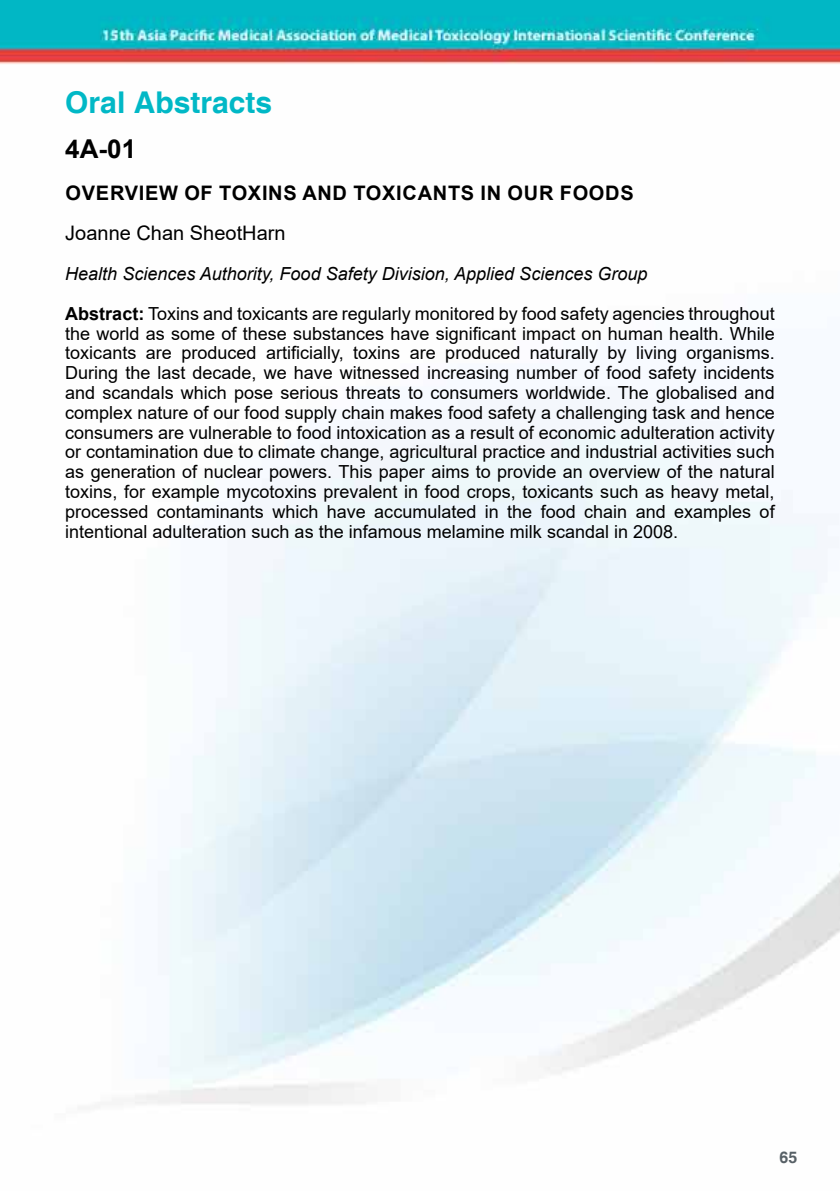
<style>
.page{position:relative;width:840px;height:1191px;background:#fff}
.page>*{position:absolute;margin:0;border:0;box-sizing:border-box;transform-origin:0 0}
.t1{font:700 30px "Helvetica";color:#01b8c6}
.t2{font:700 26px "Arial";color:#000}
.t3{font:700 20px "Arial";letter-spacing:.035em;color:#000}
.t4{font:20px "Arial";color:#000}
.t5{font:18px/19.8px "Arial";color:#000;text-align:justify}
.t6{font:italic 18px "Arial";color:#000}
.t7{font:700 16px "Helvetica";color:#576066}
.s1{font-weight:700}
</style>
<div class="page">
<img style="left:0;top:0;width:839px;height:1105px">
<h1 class="t1" style="left:65px;top:84px;width:208px">Oral Abstracts</h1>
<h2 class="t2" style="left:65px;top:130px;width:72px">4A-01</h2>
<p class="t3" style="left:66px;top:179px;width:569px">OVERVIEW OF TOXINS AND TOXICANTS IN OUR FOODS</p>
<p class="t4" style="left:65px;top:219px;width:222px">Joanne Chan SheotHarn</p>
<p class="t6" style="left:65px;top:262px;width:583px">Health Sciences Authority, Food Safety Division, Applied Sciences Group</p>
<p class="t5" style="left:65px;top:303px;width:710px"><span class="s1">Abstract:</span> Toxins and toxicants are regularly monitored by food safety agencies throughout the world as some of these substances have significant impact on human health. While toxicants are produced artificially, toxins are produced naturally by living organisms.<br>During the last decade, we have witnessed increasing number of food safety incidents and scandals which pose serious threats to consumers worldwide. The globalised and complex nature of our food supply chain makes food safety a challenging task and hence consumers are vulnerable to food intoxication as a result of economic adulteration activity or contamination due to climate change, agricultural practice and industrial activities such as generation of nuclear powers. This paper aims to provide an overview of the natural toxins, for example mycotoxins prevalent in food crops, toxicants such as heavy metal, processed contaminants which have accumulated in the food chain and examples of intentional adulteration such as the infamous melamine milk scandal in 2008.</p>
<p class="t7" style="left:779px;top:1147px;width:19px">65</p>
</div>
